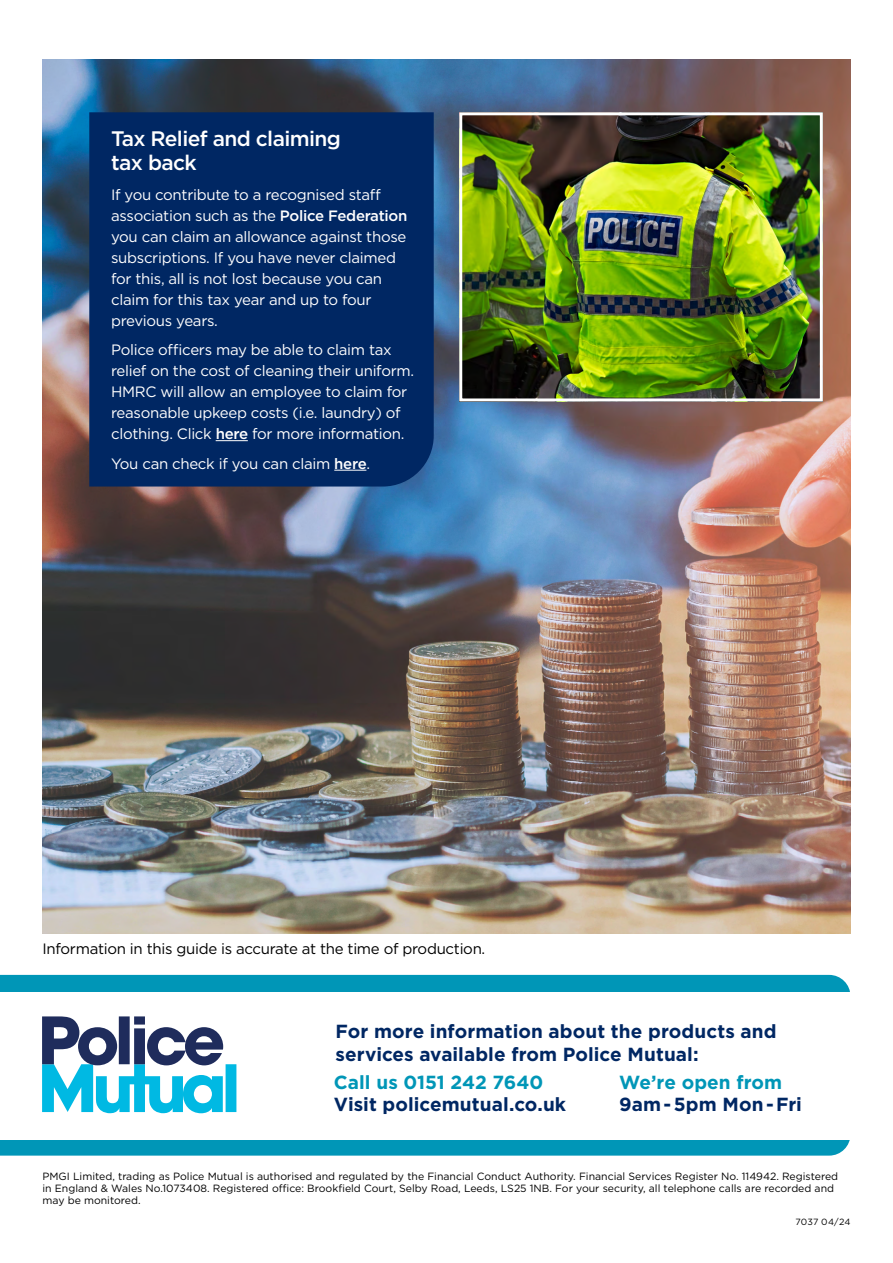
<style>
.page{position:relative;width:893px;height:1263px;background:#fff}
.page>*{position:absolute;margin:0;border:0;box-sizing:border-box;transform-origin:0 0}
.t1{font:500 21px/24px "Gotham";letter-spacing:-.03em;color:#fff}
.t2{font:700 18.9px/22.5px "Gotham";letter-spacing:.005em;color:#002763}
.t3{font:700 18.9px "Gotham";color:#0096b7}
.t4{font:15px/21px "Gotham";letter-spacing:-.02em;color:#fff}
.t5{font:15px "Gotham";letter-spacing:-.02em;color:#000}
.t6{font:10.5px/12px "Gotham";color:#000}
.t7{font:9px "Gotham";letter-spacing:.015em;color:#000}
.s1{font-weight:500}
</style>
<div class="page">
<img style="left:43px;top:60px;width:807px;height:873px">
<div style="left:0;top:1140px;width:850px;height:15px;background:#0096b7"></div>
<div style="left:0;top:975px;width:850px;height:17px;background:#0096b7"></div>
<svg style="left:43px;top:1016px;width:193px;height:97px"></svg>
<div style="left:89px;top:112px;width:345px;height:374px;background:#002763"></div>
<hr style="left:216px;top:440px;width:32px;height:1px;background:#fff">
<hr style="left:334px;top:470px;width:32px;height:1px;background:#fff">
<img style="left:463px;top:116px;width:356px;height:281px">
<div style="left:459px;top:112px;width:364px;height:289px;border:3px solid #fff"></div>
<h1 class="t1" style="left:111px;top:126px;width:231px">Tax Relief and claiming tax back</h1>
<p class="t4" style="left:111px;top:183px;width:298px">If you contribute to a recognised staff association such as the <span class="s1">Police Federation </span>you can claim an allowance against those subscriptions. If you have never claimed for this, all is not lost because you can claim for this tax year and up to four previous years.</p>
<p class="t4" style="left:111px;top:339px;width:305px">Police officers may be able to claim tax relief on the cost of cleaning their uniform.<br>HMRC will allow an employee to claim for reasonable upkeep costs (i.e. laundry) of clothing. Click <span class="s1">here</span> for more information.</p>
<p class="t4" style="left:111px;top:452px;width:261px">You can check if you can claim <span class="s1">here</span>.</p>
<p class="t5" style="left:43px;top:939px;width:444px">Information in this guide is accurate at the time of production.</p>
<p class="t2" style="left:336px;top:1020px;width:442px">For more information about the products and services available from Police Mutual:</p>
<p class="t3" style="left:334px;top:1070px;width:211px">Call us 0151 242 7640</p>
<p class="t2" style="left:334px;top:1093px;width:234px">Visit policemutual.co.uk</p>
<p class="t3" style="left:619px;top:1070px;width:165px">We’re open from</p>
<p class="t2" style="left:619px;top:1093px;width:184px">9am - 5pm Mon - Fri</p>
<p class="t6" style="left:43px;top:1169px;width:797px">PMGI Limited, trading as Police Mutual is authorised and regulated by the Financial Conduct Authority. Financial Services Register No. 114942. Registered in England &amp; Wales No.1073408. Registered office: Brookfield Court, Selby Road, Leeds, LS25 1NB. For your security, all telephone calls are recorded and may be monitored.</p>
<p class="t7" style="left:795px;top:1216px;width:56px">7037 04/24</p>
</div>
